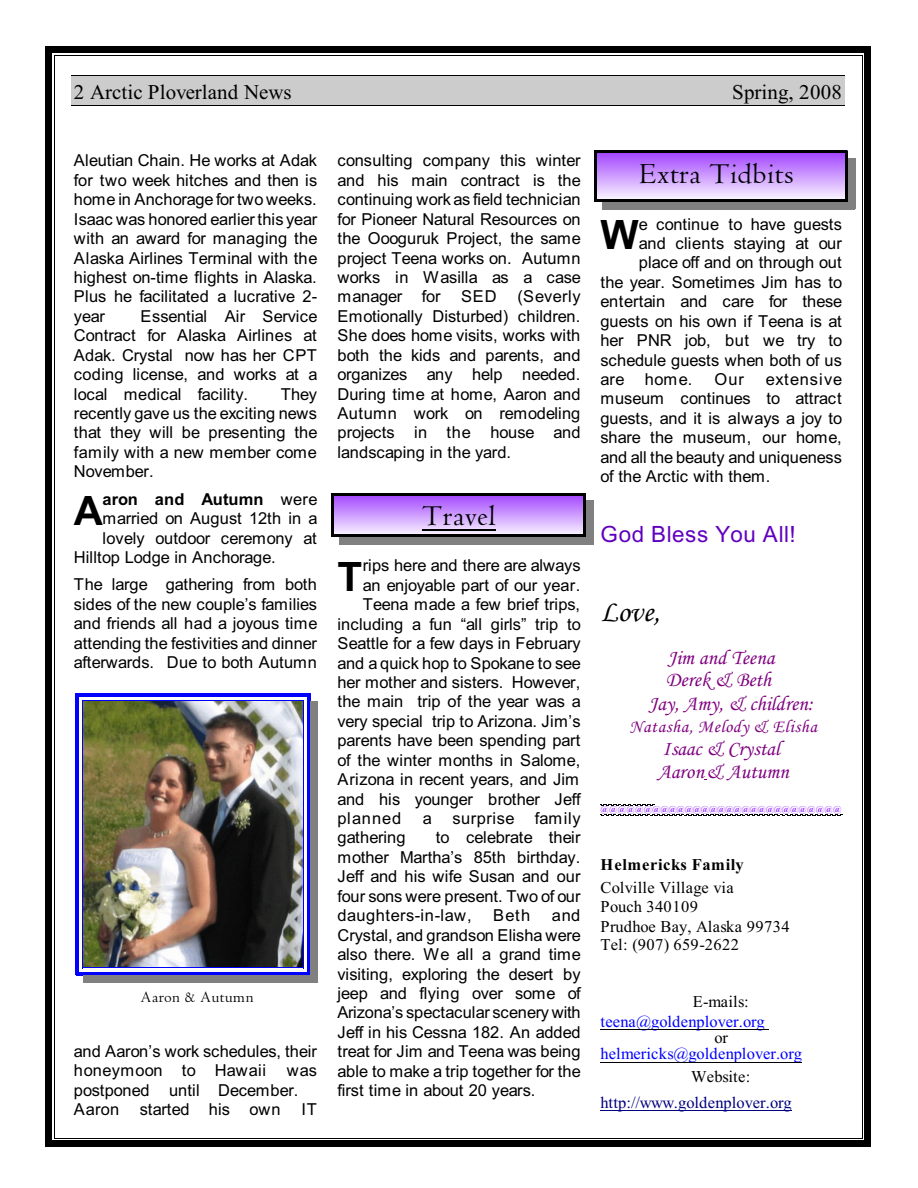
<style>
.page{position:relative;width:918px;height:1188px;background:#fff}
.page>*{position:absolute;margin:0;border:0;box-sizing:border-box;transform-origin:0 0}
.t1{font:700 40.5px "Arial";color:#000}
.t2{font:30px "Centaur";letter-spacing:.02em;color:#000}
.t3{font:italic 30px "Monotype Corsiva";color:#000}
.t4{font:22.35px "Arial";letter-spacing:.02em;color:#6100bf}
.t5{font:italic 21px/22.6px "Monotype Corsiva";letter-spacing:-.005em;color:#800080}
.t6{font:21px "Times New Roman";color:#000}
.t7{font:italic 18px "Monotype Corsiva";letter-spacing:.04em;color:#800080}
.t8{font:16.5px/19.5px "Arial";color:#000;text-align:justify}
.t9{font:16.5px/19px "Times New Roman";letter-spacing:.015em;color:#000}
.t10{font:16.5px "Times New Roman";color:#00f}
.t11{font:16.5px "Times New Roman";letter-spacing:-.005em;color:#000080}
.t12{font:700 16.5px "Arial";letter-spacing:.005em;color:#000}
.t13{font:700 16.5px "Times New Roman";letter-spacing:.04em;color:#000}
.t14{font:16.5px "Arial";letter-spacing:.03em;color:#000}
.t15{font:16.5px "Centaur";letter-spacing:.035em;color:#000}
.t16{font:16.5px "Arial";letter-spacing:.05em;color:#000}
.t17{font:700 9px "Times New Roman";color:#a140ff}
.s1{font-weight:400}
</style>
<div class="page">
<hr style="left:54px;top:55px;width:1px;height:1083px;background:#000">
<hr style="left:862px;top:55px;width:1px;height:1083px;background:#000">
<hr style="left:54px;top:55px;width:808px;height:1px;background:#000">
<hr style="left:54px;top:1138px;width:808px;height:1px;background:#000">
<div style="left:45px;top:46px;width:7px;height:1101px;background:#000"></div>
<div style="left:865px;top:46px;width:6px;height:1101px;background:#000"></div>
<div style="left:45px;top:46px;width:826px;height:7px;background:#000"></div>
<div style="left:45px;top:1140px;width:826px;height:7px;background:#000"></div>
<div style="left:71px;top:76px;width:774px;height:29px;background:#ccc"></div>
<hr style="left:71px;top:76px;width:774px;height:1px;background:#000">
<hr style="left:71px;top:105px;width:774px;height:1px;background:#000">
<svg style="left:334px;top:495px;width:250px;height:40px;background:#c193f0"></svg>
<hr style="left:332px;top:493px;width:2px;height:43px;background:#000">
<hr style="left:584px;top:493px;width:2px;height:43px;background:#000">
<hr style="left:332px;top:493px;width:254px;height:2px;background:#000">
<hr style="left:332px;top:535px;width:254px;height:2px;background:#000">
<div style="left:586px;top:501px;width:7px;height:43px;background:#808080"></div>
<div style="left:339px;top:537px;width:254px;height:7px;background:#808080"></div>
<div style="left:595px;top:151px;width:252px;height:50px;background:linear-gradient(to bottom,#a041ff,#faf5ff)"></div>
<hr style="left:595px;top:151px;width:2px;height:50px;background:#000">
<hr style="left:845px;top:151px;width:2px;height:50px;background:#000">
<hr style="left:595px;top:151px;width:252px;height:2px;background:#000">
<hr style="left:595px;top:199px;width:252px;height:2px;background:#000">
<div style="left:848px;top:158px;width:7px;height:51px;background:#808080"></div>
<div style="left:602px;top:202px;width:253px;height:8px;background:#808080"></div>
<hr style="left:422px;top:529px;width:74px;height:1px;background:#000">
<svg style="left:600px;top:804px;width:55px;height:2px"></svg>
<svg style="left:600px;top:814px;width:242px;height:2px"></svg>
<hr style="left:600px;top:1029px;width:169px;height:1px;background:#000">
<hr style="left:600px;top:1062px;width:202px;height:1px;background:#000">
<hr style="left:600px;top:1110px;width:192px;height:1px;background:#000080">
<img style="left:84px;top:701px;width:219px;height:267px">
<hr style="left:82px;top:700px;width:1px;height:268px;background:#00f">
<hr style="left:303px;top:700px;width:1px;height:268px;background:#00f">
<hr style="left:82px;top:700px;width:221px;height:1px;background:#00f">
<hr style="left:82px;top:968px;width:221px;height:1px;background:#00f">
<hr style="left:76px;top:693px;width:3px;height:282px;background:#00f">
<svg style="left:307px;top:697px;width:4px;height:275px"></svg>
<hr style="left:76px;top:693px;width:235px;height:4px;background:#00f">
<hr style="left:76px;top:972px;width:235px;height:3px;background:#00f">
<div style="left:311px;top:701px;width:7px;height:282px;background:#808080"></div>
<div style="left:83px;top:975px;width:235px;height:8px;background:#808080"></div>
<p class="t6" style="left:74px;top:85px;width:219px">2 Arctic Ploverland News</p>
<p class="t6" style="left:732px;top:85px;width:111px">Spring, 2008</p>
<p class="t8" style="left:74px;top:152px;width:245px">Aleutian Chain. He works at Adak for two week hitches and then is home in Anchorage for two weeks.<br>Isaac was honored earlier this year with an award for managing the Alaska Airlines Terminal with the highest on-time flights in Alaska.<br>Plus he facilitated a lucrative 2- year</p>
<p class="t8" style="left:74px;top:308px;width:245px;text-indent:66px">Essential Air Service Contract for Alaska Airlines at Adak. Crystal now has her CPT coding license, and works at a local medical facility.</p>
<p class="t8" style="left:74px;top:386px;width:245px;text-indent:207px">They recently gave us the exciting news that they will be presenting the family with a new member come November.</p>
<h1 class="t1" style="left:74px;top:495px;width:31px">A</h1>
<p class="t12" style="left:103px;top:493px;width:216px">aron and Autumn <span class="s1">were</span></p>
<p class="t8" style="left:103px;top:510px;width:216px">married on August 12th in a</p>
<p class="t8" style="left:103px;top:530px;width:216px">lovely outdoor ceremony at</p>
<p class="t8" style="left:74px;top:549px;width:203px">Hilltop Lodge in Anchorage.</p>
<p class="t8" style="left:74px;top:576px;width:245px">The large gathering from both sides of the new couple’s families and friends all had a joyous time attending the festivities and dinner afterwards. Due to both Autumn</p>
<p class="t15" style="left:141px;top:991px;width:114px">Aaron &amp; Autumn</p>
<p class="t8" style="left:74px;top:1043px;width:245px">and Aaron’s work schedules, their honeymoon to Hawaii</p>
<p class="t8" style="left:74px;top:1062px;width:245px;text-align:left;text-indent:213px">was postponed until December.<br>Aaron</p>
<p class="t8" style="left:140px;top:1101px;width:142px">started his own</p>
<p class="t8" style="left:301px;top:1101px;width:17px">IT</p>
<p class="t8" style="left:338px;top:152px;width:245px">consulting company this winter and his main contract is the continuing work as field technician for Pioneer Natural Resources on the Oooguruk Project, the same project Teena works on. Autumn works in Wasilla as a case manager for SED (Severly Emotionally Disturbed) children.<br>She does home visits, works with both the kids and parents, and organizes any help needed.<br>During time at home, Aaron and Autumn work on remodeling projects in the house and landscaping in the yard.</p>
<h2 class="t2" style="left:422px;top:505px;width:75px">Travel</h2>
<h1 class="t1" style="left:338px;top:562px;width:26px">T</h1>
<p class="t8" style="left:363px;top:557px;width:219px">rips here and there are always</p>
<p class="t8" style="left:363px;top:577px;width:219px">an enjoyable part of our year.</p>
<p class="t8" style="left:363px;top:596px;width:219px">Teena made a few brief trips,</p>
<p class="t8" style="left:338px;top:616px;width:245px">including a fun “all girls” trip to</p>
<p class="t8" style="left:338px;top:635px;width:245px">Seattle for a few days in February</p>
<p class="t8" style="left:338px;top:654px;width:245px">and a quick hop to Spokane to see</p>
<p class="t8" style="left:338px;top:674px;width:244px">her mother and sisters. However,</p>
<p class="t8" style="left:338px;top:693px;width:245px">the main trip of the year was a</p>
<p class="t8" style="left:338px;top:713px;width:245px">very special trip to Arizona. Jim’s</p>
<p class="t8" style="left:338px;top:732px;width:244px">parents have been spending part</p>
<p class="t8" style="left:338px;top:752px;width:244px">of the winter months in Salome,</p>
<p class="t8" style="left:338px;top:771px;width:243px">Arizona in recent years, and Jim</p>
<p class="t8" style="left:338px;top:791px;width:245px">and his younger brother Jeff</p>
<p class="t16" style="left:338px;top:812px;width:65px">planned</p>
<p class="t8" style="left:423px;top:810px;width:11px">a</p>
<p class="t14" style="left:453px;top:812px;width:130px">surprise family</p>
<p class="t8" style="left:338px;top:829px;width:70px">gathering</p>
<p class="t8" style="left:338px;top:829px;width:245px;text-indent:98px">to celebrate their mother Martha’s 85th birthday.<br>Jeff and his wife Susan and our four sons were present. Two of our daughters-in-law,</p>
<p class="t8" style="left:338px;top:907px;width:245px;text-indent:214px">and Crystal, and grandson Elisha were also there. We all a grand time visiting, exploring the desert by jeep and flying over some of Arizona’s spectacular scenery with Jeff in his Cessna 182. An added treat for Jim and Teena was being able to make a trip together for the first time in about 20 years.</p>
<p class="t8" style="left:493px;top:907px;width:39px">Beth</p>
<h2 class="t2" style="left:639px;top:163px;width:156px">Extra Tidbits</h2>
<h1 class="t1" style="left:600px;top:220px;width:40px">W</h1>
<p class="t8" style="left:639px;top:215px;width:205px">e continue to have guests</p>
<p class="t8" style="left:639px;top:235px;width:205px">and clients staying at our</p>
<p class="t8" style="left:639px;top:254px;width:204px">place off and on through out</p>
<p class="t8" style="left:600px;top:274px;width:244px">the year. Sometimes Jim has to</p>
<p class="t8" style="left:600px;top:293px;width:243px">entertain and care for these</p>
<p class="t8" style="left:600px;top:313px;width:243px">guests on his own if Teena is at</p>
<p class="t8" style="left:600px;top:332px;width:243px">her PNR job, but we try to</p>
<p class="t8" style="left:600px;top:352px;width:243px">schedule guests when both of us</p>
<p class="t8" style="left:600px;top:371px;width:94px">are home.</p>
<p class="t8" style="left:714px;top:371px;width:31px">Our</p>
<p class="t8" style="left:600px;top:371px;width:243px;text-indent:165px">extensive museum continues to attract guests, and it is always a joy to share the museum, our home, and all the beauty and uniqueness of the Arctic with them.</p>
<h3 class="t4" style="left:600px;top:526px;width:197px">God Bless You All!</h3>
<h2 class="t3" style="left:600px;top:600px;width:61px">Love,</h2>
<p class="t5" style="left:667px;top:648px;width:109px">Jim and Teena</p>
<p class="t5" style="left:666px;top:670px;width:107px">Derek &amp; Beth</p>
<p class="t5" style="left:649px;top:694px;width:166px">Jay, Amy, &amp; children:</p>
<p class="t7" style="left:630px;top:720px;width:189px">Natasha, Melody &amp; Elisha</p>
<p class="t5" style="left:658px;top:740px;width:133px">Isaac &amp; Crystal<br>Aaron&amp; Autumn</p>
<p class="t17" style="left:600px;top:806px;width:243px">@@@@@@@@@@@@@@@@@@@@@@@@@@@@@</p>
<p class="t13" style="left:600px;top:859px;width:145px">Helmericks Family</p>
<p class="t9" style="left:600px;top:880px;width:191px">Colville Village via<br>Pouch 340109<br>Prudhoe Bay, Alaska 99734<br>Tel: (907) 659-2622</p>
<p class="t9" style="left:693px;top:994px;width:57px">E-mails:</p>
<p class="t10" style="left:600px;top:1015px;width:166px">teena@goldenplover.org</p>
<p class="t9" style="left:714px;top:1029px;width:15px">or</p>
<p class="t10" style="left:600px;top:1048px;width:203px">helmericks@goldenplover.org</p>
<p class="t9" style="left:691px;top:1069px;width:61px">Website:</p>
<p class="t11" style="left:600px;top:1096px;width:193px">http://www.goldenplover.org</p>
</div>
